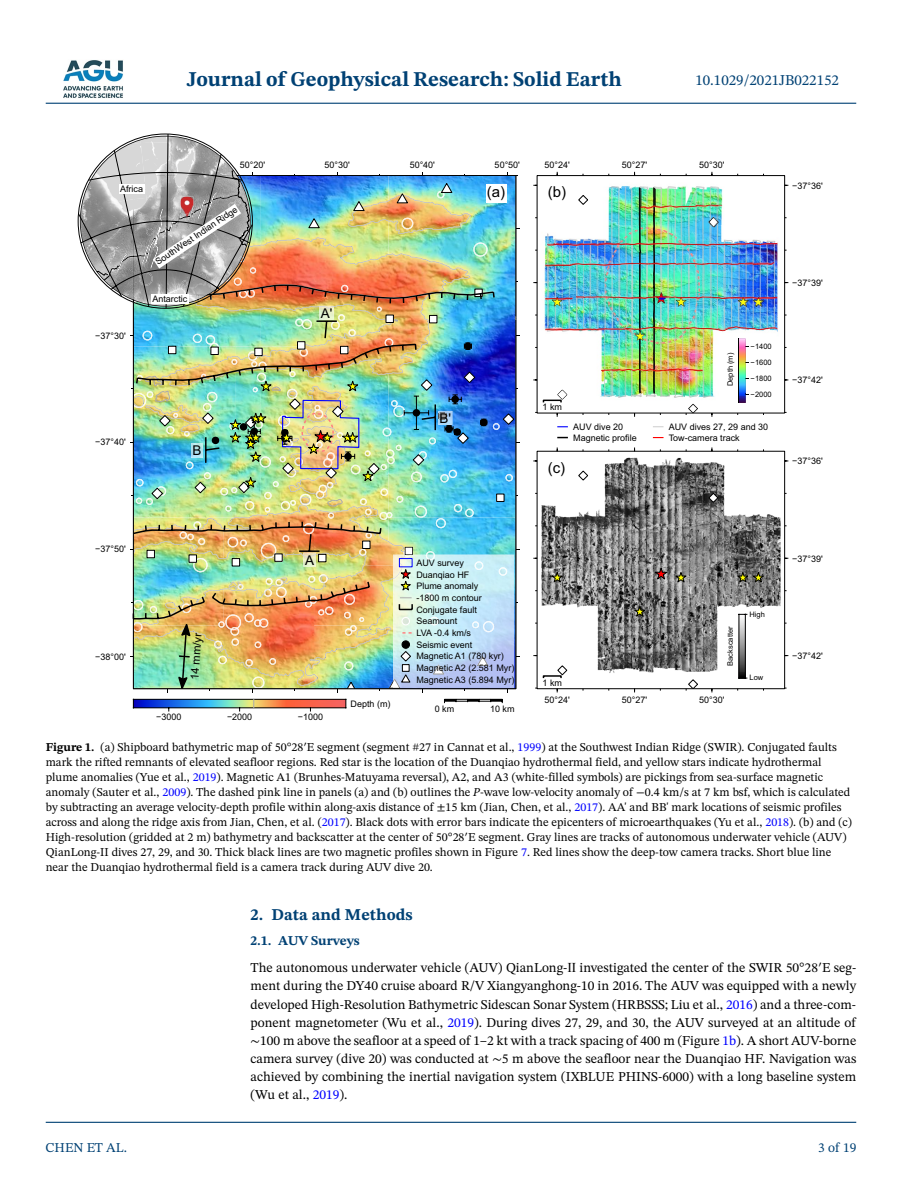
<style>
.page{position:relative;width:902px;height:1183px;background:#fff}
.page>*{position:absolute;margin:0;border:0;box-sizing:border-box;transform-origin:0 0}
.t1{font:700 21px "STIX Two Text";color:#004174}
.t2{font:700 16.5px "STIX Two Text";color:#004174}
.t3{font:15px "STIX Two Text";color:#004174}
.t4{font:15px "Arial";color:#000}
.t5{font:13.5px/18px "STIX Two Text";color:#000}
.t6{font:13.5px "STIX Two Text";color:#004174}
.t7{font:13.5px "Arial";color:#000}
.t8{font:12px/15px "STIX Two Text";color:#000}
.t9{font:11.25px "Arial";color:#000}
.t10{font:9px/11.7px "Arial";color:#000}
.t11{font:7.5px "Arial";color:#000}
.s1{font-weight:700}
.s2{color:#00f}
.s3{font-style:italic}
.s4{font-weight:700;color:#004174}
.s5{font-family:"Times New Roman"}
.s6{font-family:"STIX Two Math"}
</style>
<div class="page">
<img style="left:63px;top:60px;width:60px;height:38px">
<hr style="left:46px;top:103px;width:810px;height:1px;background:#004174">
<hr style="left:46px;top:1121px;width:810px;height:1px;background:#004174">
<img style="left:134px;top:700px;width:211px;height:7px">
<hr style="left:133px;top:699px;width:213px;height:1px;background:#000">
<hr style="left:133px;top:707px;width:213px;height:1px;background:#000">
<svg style="left:444px;top:699px;width:59px;height:4px"></svg>
<div style="left:536px;top:175px;width:249px;height:238px;border:1px solid #000"></div>
<svg style="left:557px;top:436px;width:11px;height:2px"></svg>
<div style="left:536px;top:450px;width:249px;height:239px;border:1px solid #000"></div>
<img style="left:541px;top:463px;width:83px;height:210px">
<img style="left:624px;top:457px;width:65px;height:215px">
<img style="left:624px;top:463px;width:10px;height:209px">
<img style="left:682px;top:462px;width:98px;height:209px">
<svg style="left:707px;top:492px;width:11px;height:11px"></svg>
<svg style="left:577px;top:470px;width:11px;height:11px"></svg>
<svg style="left:685px;top:679px;width:13px;height:11px"></svg>
<svg style="left:556px;top:664px;width:12px;height:11px"></svg>
<svg style="left:674px;top:571px;width:13px;height:12px"></svg>
<svg style="left:633px;top:606px;width:13px;height:11px"></svg>
<svg style="left:550px;top:571px;width:13px;height:12px"></svg>
<svg style="left:736px;top:571px;width:28px;height:12px"></svg>
<svg style="left:654px;top:567px;width:14px;height:13px"></svg>
<img style="left:739px;top:615px;width:6px;height:56px">
<hr style="left:738px;top:614px;width:1px;height:64px;background:#000">
<hr style="left:745px;top:614px;width:1px;height:64px;background:#000">
<svg style="left:738px;top:671px;width:7px;height:7px"></svg>
<img style="left:78px;top:134px;width:441px;height:558px">
<img style="left:610px;top:186px;width:107px;height:1px">
<img style="left:544px;top:262px;width:1px;height:67px">
<img style="left:777px;top:242px;width:1px;height:90px">
<div style="left:542px;top:399px;width:19px;height:4px;border:1px solid #000"></div>
<img style="left:545px;top:187px;width:232px;height:229px">
<h1 class="t1" style="left:187px;top:64px;width:436px">Journal of Geophysical Research: Solid Earth</h1>
<p class="t3" style="left:695px;top:69px;width:145px">10.1029/2021JB022152</p>
<p class="t10" style="left:120px;top:183px;width:24px">Africa</p>
<p class="t10" style="left:240px;top:159px;width:27px">50°20'</p>
<p class="t10" style="left:324px;top:159px;width:27px">50°30'</p>
<p class="t10" style="left:409px;top:159px;width:27px">50°40'</p>
<p class="t10" style="left:494px;top:159px;width:27px">50°50'</p>
<p class="t10" style="left:153px;top:258px;width:98px;rotate:-34deg">SouthWest Indian Ridge</p>
<p class="t4" style="left:487px;top:181px;width:20px">(a)</p>
<p class="t10" style="left:95px;top:329px;width:32px">−37°30'</p>
<p class="t10" style="left:152px;top:293px;width:36px">Antarctic</p>
<p class="t7" style="left:321px;top:303px;width:13px">A'</p>
<p class="t10" style="left:95px;top:436px;width:32px">−37°40'</p>
<p class="t7" style="left:192px;top:441px;width:10px">B</p>
<p class="t7" style="left:439px;top:408px;width:13px">B'</p>
<p class="t10" style="left:544px;top:159px;width:27px">50°24'</p>
<p class="t10" style="left:621px;top:159px;width:27px">50°27'</p>
<p class="t10" style="left:699px;top:159px;width:27px">50°30'</p>
<p class="t4" style="left:547px;top:181px;width:20px">(b)</p>
<p class="t10" style="left:792px;top:179px;width:32px">−37°36'</p>
<p class="t10" style="left:792px;top:277px;width:32px">−37°39'</p>
<p class="t10" style="left:542px;top:401px;width:21px">1 km</p>
<p class="t4" style="left:547px;top:457px;width:19px">(c)</p>
<p class="t11" style="left:725px;top:386px;width:35px;rotate:-90deg">Depth (m)</p>
<p class="t11" style="left:750px;top:341px;width:23px">−1400</p>
<p class="t11" style="left:750px;top:357px;width:23px">−1600</p>
<p class="t11" style="left:750px;top:373px;width:23px">−1800</p>
<p class="t11" style="left:750px;top:389px;width:23px">−2000</p>
<p class="t10" style="left:573px;top:421px;width:51px">AUV dive 20</p>
<p class="t10" style="left:668px;top:421px;width:101px">AUV dives 27, 29 and 30</p>
<p class="t10" style="left:573px;top:431px;width:65px">Magnetic profile</p>
<p class="t10" style="left:668px;top:431px;width:72px">Tow-camera track</p>
<p class="t10" style="left:792px;top:374px;width:32px">−37°42'</p>
<p class="t10" style="left:792px;top:455px;width:32px">−37°36'</p>
<p class="t10" style="left:95px;top:543px;width:32px">−37°50'</p>
<p class="t10" style="left:95px;top:650px;width:32px">−38°00'</p>
<p class="t9" style="left:187px;top:679px;width:48px;rotate:-86deg">14 mm/yr</p>
<p class="t7" style="left:305px;top:550px;width:10px">A</p>
<p class="t10" style="left:156px;top:710px;width:27px">−3000</p>
<p class="t10" style="left:227px;top:710px;width:27px">−2000</p>
<p class="t10" style="left:298px;top:710px;width:27px">−1000</p>
<p class="t10" style="left:350px;top:697px;width:41px">Depth (m)</p>
<p class="t10" style="left:416px;top:556px;width:99px">AUV survey<br>Duanqiao HF<br>Plume anomaly<br>-1800 m contour<br>Conjugate fault<br>Seamount<br>LVA -0.4 km/s<br>Seismic event<br>Magnetic A1 (780 kyr)<br>Magnetic A2 (2.581 Myr)<br>Magnetic A3 (5.894 Myr)</p>
<p class="t10" style="left:434px;top:703px;width:21px">0 km</p>
<p class="t10" style="left:490px;top:703px;width:26px">10 km</p>
<p class="t10" style="left:542px;top:676px;width:21px">1 km</p>
<p class="t11" style="left:725px;top:665px;width:41px;rotate:-90deg">Backscatter</p>
<p class="t10" style="left:544px;top:693px;width:27px">50°24'</p>
<p class="t10" style="left:622px;top:693px;width:27px">50°27'</p>
<p class="t10" style="left:699px;top:693px;width:27px">50°30'</p>
<p class="t11" style="left:749px;top:609px;width:17px">High</p>
<p class="t11" style="left:749px;top:671px;width:15px">Low</p>
<p class="t10" style="left:792px;top:552px;width:32px">−37°39'</p>
<p class="t10" style="left:792px;top:649px;width:32px">−37°42'</p>
<p class="t8" style="left:46px;top:739px;width:807px"><span class="s1">Figure 1.</span> (a) Shipboard bathymetric map of 50°28′E segment (segment #27 in Cannat et al., <span class="s2">1999</span>) at the Southwest Indian Ridge (SWIR). Conjugated faults mark the rifted remnants of elevated seafloor regions. Red star is the location of the Duanqiao hydrothermal field, and yellow stars indicate hydrothermal plume anomalies (Yue et al., <span class="s2">2019</span>). Magnetic A1 (Brunhes-Matuyama reversal), A2, and A3 (white-filled symbols) are pickings from sea-surface magnetic anomaly (Sauter et al., <span class="s2">2009</span>). The dashed pink line in panels (a) and (b) outlines the <span class="s3">P</span>-wave low-velocity anomaly of −0.4 km/s at 7 km bsf, which is calculated by subtracting an average velocity-depth profile within along-axis distance of ±15 km (Jian, Chen, et al., <span class="s2">2017</span>). AA' and BB' mark locations of seismic profiles across and along the ridge axis from Jian, Chen, et al. (<span class="s2">2017</span>). Black dots with error bars indicate the epicenters of microearthquakes (Yu et al., <span class="s2">2018</span>). (b) and (c)<br>High-resolution (gridded at 2 m) bathymetry and backscatter at the center of 50°28′E segment. Gray lines are tracks of autonomous underwater vehicle (AUV)<br>QianLong-II dives 27, 29, and 30. Thick black lines are two magnetic profiles shown in Figure <span class="s2">7</span>. Red lines show the deep-tow camera tracks. Short blue line near the Duanqiao hydrothermal field is a camera track during AUV dive 20.</p>
<p class="t6" style="left:45px;top:1137px;width:83px">CHEN ET AL.</p>
<h2 class="t2" style="left:250px;top:902px;width:164px">2. Data and Methods</h2>
<p class="t5" style="left:250px;top:927px;width:607px;line-height:27px"><span class="s4">2.1. AUV Surveys<br></span>The autonomous underwater vehicle (AUV) QianLong-<span class="s5">Ⅱ</span> investigated the center of the SWIR 50°28′E seg-</p>
<p class="t5" style="left:250px;top:976px;width:607px;text-align:justify">ment during the DY40 cruise aboard R/V Xiangyanghong-10 in 2016. The AUV was equipped with a newly developed High-Resolution Bathymetric Sidescan Sonar System (HRBSSS; Liu et al., <span class="s2">2016</span>) and a three-com&shy;ponent magnetometer (Wu et al., <span class="s2">2019</span>). During dives 27, 29, and 30, the AUV surveyed at an altitude of <span class="s6">∼</span>100 m above the seafloor at a speed of 1–2 kt with a track spacing of 400 m (Figure <span class="s2">1b</span>). A short AUV-borne camera survey (dive 20) was conducted at <span class="s6">∼</span>5 m above the seafloor near the Duanqiao HF. Navigation was achieved by combining the inertial navigation system (IXBLUE PHINS-6000) with a long baseline system (Wu et al., <span class="s2">2019</span>).</p>
<p class="t6" style="left:818px;top:1137px;width:40px">3 of 19</p>
</div>
